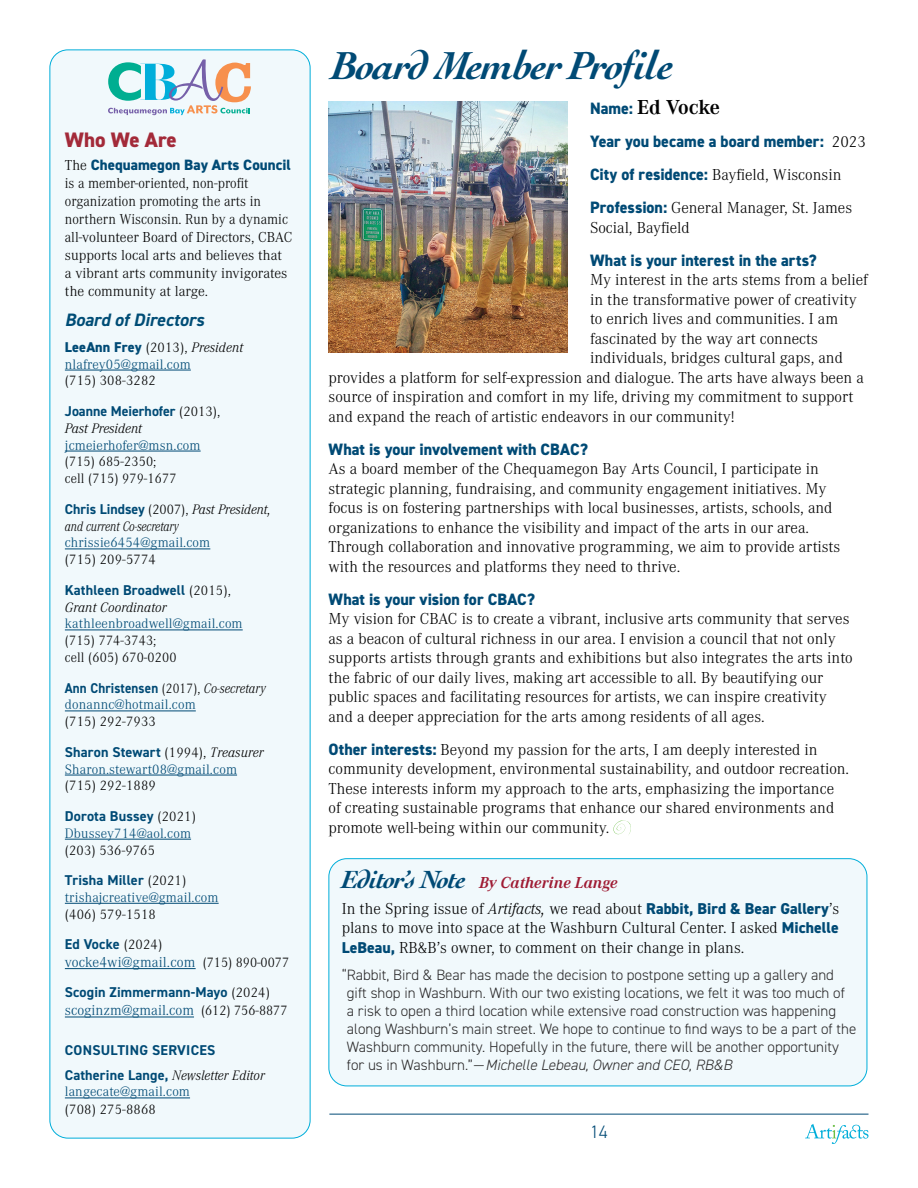
<style>
.page{position:relative;width:918px;height:1188px;background:#fff}
.page>*{position:absolute;margin:0;border:0;box-sizing:border-box;transform-origin:0 0}
.t1{font:italic 700 41.25px "Cochin";letter-spacing:-.04em;color:#004a75}
.t2{font:italic 700 26.25px "Cochin";letter-spacing:-.03em;color:#004a75}
.t3{font:700 21px "Corporate A";letter-spacing:-.01em;color:#000}
.t4{font:800 21px "DIN2014";color:#a32a39}
.t5{font:italic 700 18px "DIN2014";color:#004d76}
.t6{font:300 18px "DIN2014";color:#004a75}
.t7{font:300 16.5px/19.5px "Corporate A";color:#000}
.t8{font:800 16.5px "DIN2014";color:#004a75}
.t9{font:italic 700 16.5px "Corporate A";color:#9f1c34}
.t10{font:300 15px/18px "DIN2014";color:#292829}
.t11{font:300 15px/18px "Corporate A";color:#000;scale:.95 1}
.t12{font:300 15px "Corporate A Pro";color:#004a75}
.t13{font:800 15px "DIN2014";color:#004a75}
.t14{font:300 14.25px/17px "Corporate A";letter-spacing:.01em;color:#004a75}
.t15{font:700 14.25px "DIN2014";letter-spacing:.01em;color:#004a75}
.t16{font:300 14.25px/16.8px "Corporate A";letter-spacing:.01em;color:#000}
.t17{font:italic 300 14.25px/16.8px "Corporate A";color:#000}
.t18{font:700 14.25px "DIN2014";letter-spacing:.01em;color:#004a75;scale:.92 1}
.t19{font:800 14.25px "DIN2014";letter-spacing:.01em;color:#004a75}
.t20{font:300 14.25px "Corporate A Pro";letter-spacing:.01em;color:#004a75}
.s1{font-family:"Corporate A";font-weight:300;color:#000}
.s2{font-family:"Corporate A";font-weight:300;font-style:italic;color:#000}
.s3{font-family:"DIN2014";font-weight:700;font-style:normal;color:#004a75}
.s4{font-style:normal}
.s5{font-family:"Corporate A";font-size:14.25px;color:#000}
.s6{font-family:"DIN2014";font-weight:700}
.s7{font-style:italic;color:#000}
.s8{font-family:"DIN2014";font-weight:800;font-size:16.5px;color:#004a75}
.s9{font-family:"DIN2014";font-weight:800;color:#004a75}
.s10{font-style:italic}
.s11{font-family:"DIN2014";font-weight:800;font-size:15.75px;color:#004a75}
</style>
<div class="page">
<svg style="left:805px;top:1124px;width:63px;height:20px"></svg>
<hr style="left:329px;top:1114px;width:539px;height:1px;background:#004a75">
<div style="left:50px;top:50px;width:260px;height:1088px;background:#f1f9fc;border-radius:18px"></div>
<hr style="left:65px;top:370px;width:126px;height:1px;background:#004a75">
<hr style="left:65px;top:451px;width:136px;height:1px;background:#004a75">
<hr style="left:65px;top:549px;width:145px;height:1px;background:#004a75">
<hr style="left:65px;top:630px;width:178px;height:1px;background:#004a75">
<hr style="left:65px;top:711px;width:131px;height:1px;background:#004a75">
<hr style="left:65px;top:775px;width:172px;height:1px;background:#004a75">
<hr style="left:65px;top:839px;width:126px;height:1px;background:#004a75">
<hr style="left:65px;top:903px;width:154px;height:1px;background:#004a75">
<hr style="left:65px;top:968px;width:131px;height:1px;background:#004a75">
<hr style="left:65px;top:1017px;width:129px;height:1px;background:#004a75">
<hr style="left:65px;top:1098px;width:125px;height:1px;background:#004a75">
<svg style="left:108px;top:59px;width:143px;height:56px"></svg>
<div style="left:329px;top:859px;width:538px;height:227px;background:#f1f9fc;border-radius:18px"></div>
<div style="left:328px;top:858px;width:539px;height:228px;border:1px solid #00aeda;border-radius:18px"></div>
<img style="left:328px;top:102px;width:240px;height:251px">
<svg style="left:613px;top:821px;width:18px;height:14px"></svg>
<p class="t4" style="left:65px;top:126px;width:113px">Who We Are</p>
<p class="t13" style="left:65px;top:155px;width:227px"><span class="s1">The</span> Chequamegon Bay Arts Council</p>
<p class="t11" style="left:65px;top:173px;width:241px">is a member-oriented, non-profit organization promoting the arts in northern Wisconsin. Run by a dynamic all-volunteer Board of Directors, CBAC supports local arts and believes that a vibrant arts community invigorates the community at large.</p>
<p class="t5" style="left:65px;top:308px;width:141px">Board of Directors</p>
<p class="t19" style="left:65px;top:337px;width:180px">LeeAnn Frey <span class="s1">(2013),</span> <span class="s2">President</span></p>
<p class="t14" style="left:65px;top:355px;width:127px">nlafrey05@gmail.com</p>
<p class="t16" style="left:65px;top:372px;width:93px">(715) 308-3282</p>
<p class="t15" style="left:65px;top:401px;width:157px">Joanne Meierhofer <span class="s1">(2013),</span></p>
<p class="t17" style="left:65px;top:419px;width:79px">Past President</p>
<p class="t14" style="left:65px;top:436px;width:137px">jcmeierhofer@msn.com</p>
<p class="t16" style="left:65px;top:453px;width:113px">(715) 685-2350; cell (715) 979-1677</p>
<p class="t17" style="left:65px;top:500px;width:208px"><span class="s3">Chris Lindsey</span> <span class="s4">(2007),</span> Past President, and current Co-secretary</p>
<p class="t14" style="left:65px;top:534px;width:147px">chrissie6454@gmail.com</p>
<p class="t16" style="left:65px;top:551px;width:93px">(715) 209-5774</p>
<p class="t15" style="left:65px;top:580px;width:168px">Kathleen Broadwell <span class="s1">(2015),</span></p>
<p class="t17" style="left:65px;top:598px;width:103px">Grant Coordinator</p>
<p class="t14" style="left:65px;top:615px;width:179px">kathleenbroadwell@gmail.com</p>
<p class="t16" style="left:65px;top:632px;width:113px">(715) 774-3743; cell (605) 670-0200</p>
<p class="t18" style="left:65px;top:678px;width:220px">Ann Christensen <span class="s1">(2017),</span> <span class="s2">Co-secretary</span></p>
<p class="t14" style="left:65px;top:696px;width:132px">donannc@hotmail.com</p>
<p class="t16" style="left:65px;top:713px;width:93px">(715) 292-7933</p>
<p class="t15" style="left:65px;top:742px;width:200px">Sharon Stewart <span class="s1">(1994),</span> <span class="s2">Treasurer</span></p>
<p class="t14" style="left:65px;top:760px;width:174px">Sharon.stewart08@gmail.com</p>
<p class="t16" style="left:65px;top:777px;width:93px">(715) 292-1889</p>
<p class="t15" style="left:65px;top:806px;width:133px">Dorota Bussey <span class="s1">(2021)</span></p>
<p class="t20" style="left:65px;top:823px;width:128px">Dbussey714@aol.com</p>
<p class="t16" style="left:65px;top:841px;width:92px">(203) 536-9765</p>
<p class="t15" style="left:65px;top:871px;width:123px">Trisha Miller <span class="s1">(2021)</span></p>
<p class="t14" style="left:65px;top:888px;width:155px">trishajcreative@gmail.com</p>
<p class="t16" style="left:65px;top:905px;width:93px">(406) 579-1518</p>
<p class="t15" style="left:65px;top:935px;width:99px">Ed Vocke <span class="s1">(2024)</span></p>
<p class="t12" style="left:65px;top:952px;width:226px">vocke4wi@gmail.com <span class="s5">(715) 890-0077</span></p>
<p class="t15" style="left:65px;top:983px;width:207px">Scogin Zimmermann-Mayo <span class="s1">(2024)</span></p>
<p class="t12" style="left:65px;top:1000px;width:224px">scoginzm@gmail.com <span class="s5">(612) 756-8877</span></p>
<p class="t15" style="left:65px;top:1041px;width:152px">CONSULTING SERVICES</p>
<p class="t14" style="left:65px;top:1066px;width:201px"><span class="s6">Catherine Lange,</span> <span class="s7">Newsletter Editor </span>langecate@gmail.com</p>
<p class="t16" style="left:65px;top:1101px;width:93px">(708) 275-8868</p>
<h1 class="t1" style="left:332px;top:41px;width:344px">Board Member Profile</h1>
<p class="t3" style="left:590px;top:93px;width:131px"><span class="s8">Name:</span> Ed Vocke</p>
<p class="t8" style="left:590px;top:131px;width:277px">Year you became a board member: <span class="s1">2023</span></p>
<p class="t7" style="left:590px;top:158px;width:264px;line-height:33px"><span class="s9">City of residence:</span> Bayfield, Wisconsin<br><span class="s9">Profession:</span> General Manager, St. James</p>
<p class="t7" style="left:590px;top:217px;width:101px">Social, Bayfield</p>
<p class="t8" style="left:590px;top:249px;width:228px">What is your interest in the arts?</p>
<p class="t7" style="left:590px;top:270px;width:279px">My interest in the arts stems from a belief</p>
<p class="t7" style="left:590px;top:289px;width:268px">in the transformative power of creativity</p>
<p class="t7" style="left:590px;top:309px;width:250px">to enrich lives and communities. I am</p>
<p class="t7" style="left:590px;top:328px;width:230px">fascinated by the way art connects</p>
<p class="t7" style="left:590px;top:348px;width:254px">individuals, bridges cultural gaps, and</p>
<p class="t7" style="left:328px;top:367px;width:537px">provides a platform for self-expression and dialogue. The arts have always been a</p>
<p class="t7" style="left:328px;top:387px;width:526px">source of inspiration and comfort in my life, driving my commitment to support</p>
<p class="t7" style="left:328px;top:406px;width:408px">and expand the reach of artistic endeavors in our community!</p>
<p class="t8" style="left:328px;top:438px;width:261px">What is your involvement with CBAC?</p>
<p class="t7" style="left:329px;top:459px;width:513px">As a board member of the Chequamegon Bay Arts Council, I participate in strategic planning, fundraising, and community engagement initiatives. My focus is on fostering partnerships with local businesses, artists, schools, and organizations to enhance the visibility and impact of the arts in our area.<br>Through collaboration and innovative programming, we aim to provide artists with the resources and platforms they need to thrive.</p>
<p class="t8" style="left:328px;top:588px;width:208px">What is your vision for CBAC?</p>
<p class="t7" style="left:328px;top:609px;width:526px">My vision for CBAC is to create a vibrant, inclusive arts community that serves as a beacon of cultural richness in our area. I envision a council that not only supports artists through grants and exhibitions but also integrates the arts into the fabric of our daily lives, making art accessible to all. By beautifying our public spaces and facilitating resources for artists, we can inspire creativity and a deeper appreciation for the arts among residents of all ages.</p>
<p class="t7" style="left:328px;top:739px;width:522px"><span class="s9">Other interests:</span> Beyond my passion for the arts, I am deeply interested in community development, environmental sustainability, and outdoor recreation.<br>These interests inform my approach to the arts, emphasizing the importance of creating sustainable programs that enhance our shared environments and promote well-being within our community.</p>
<h2 class="t2" style="left:342px;top:861px;width:125px">Editor’s Note</h2>
<p class="t7" style="left:342px;top:898px;width:499px;text-align:justify">In the Spring issue of <span class="s10">Artifacts,</span> we read about <span class="s11">Rabbit, Bird &amp; Bear Gallery</span>’s plans to move into space at the Washburn Cultural Center. I asked <span class="s11">Michelle LeBeau,</span> RB&amp;B’s owner, to comment on their change in plans.</p>
<p class="t10" style="left:347px;top:966px;width:511px;text-indent:-5px">“Rabbit, Bird &amp; Bear has made the decision to postpone setting up a gallery and gift shop in Washburn. With our two existing locations, we felt it was too much of<br>a risk to open a third location while extensive road construction was happening along Washburn’s main street. We hope to continue to find ways to be a part of the Washburn community. Hopefully in the future, there will be another opportunity for us in Washburn.”<span class="s10">— Michelle Lebeau, Owner and CEO, RB&amp;B</span></p>
<p class="t9" style="left:479px;top:872px;width:140px">By Catherine Lange</p>
<p class="t6" style="left:590px;top:1120px;width:19px">14</p>
</div>
